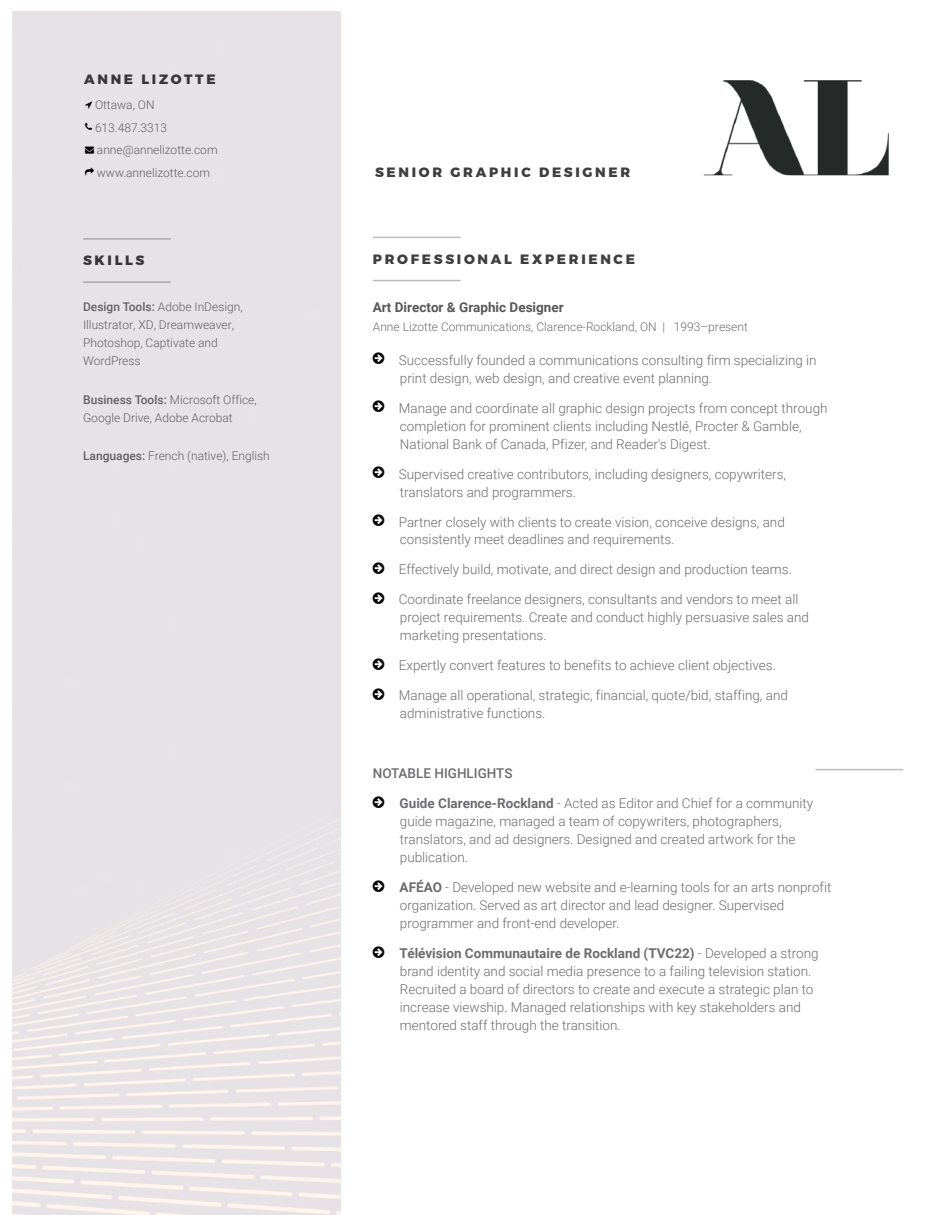
<style>
.page{position:relative;width:945px;height:1215px;background:#fff}
.page>*{position:absolute;margin:0;border:0;box-sizing:border-box;transform-origin:0 0}
.t1{font:300 13.5px/18px "Roboto";color:#6c6d70}
.t2{font:800 13.5px "Montserrat";letter-spacing:.2em;color:#3e3e3f}
.t3{font:700 13.5px "Roboto";color:#57585a}
.t4{font:500 13.5px "Roboto";color:#6c6d70}
.t5{font:300 12px/18px "Roboto";color:#6c6d70}
.s1{color:#040503}
.s2{font-weight:500}
.s3{font-weight:700}
</style>
<div class="page">
<hr style="left:373px;top:237px;width:88px;height:1px;background:#bcbdc0">
<hr style="left:373px;top:280px;width:88px;height:1px;background:#bcbdc0">
<hr style="left:815px;top:769px;width:88px;height:1px;background:#bcbdc0">
<img style="left:703px;top:80px;width:186px;height:96px">
<svg style="left:85px;top:101px;width:7px;height:7px"></svg>
<svg style="left:85px;top:123px;width:7px;height:7px"></svg>
<svg style="left:85px;top:168px;width:9px;height:8px"></svg>
<p class="t2" style="left:84px;top:71px;width:133px">ANNE LIZOTTE</p>
<p class="t5" style="left:95px;top:93px;width:74px;line-height:22.5px">Ottawa, ON<br>613.487.3313</p>
<p class="t5" style="left:85px;top:138px;width:134px;line-height:22.5px;text-align:center"><span class="s1">→</span> anne@annelizotte.com www.annelizotte.com</p>
<p class="t2" style="left:83px;top:252px;width:63px">SKILLS</p>
<p class="t5" style="left:83px;top:297px;width:161px"><span class="s2">Design Tools:</span> Adobe InDesign,<br>Illustrator, XD, Dreamweaver,<br>Photoshop, Captivate and<br>WordPress</p>
<p class="t5" style="left:83px;top:390px;width:175px"><span class="s2">Business Tools:</span> Microsoft Office,<br>Google Drive, Adobe Acrobat</p>
<p class="t5" style="left:83px;top:446px;width:188px"><span class="s2">Languages:</span> French (native), English</p>
<p class="t2" style="left:375px;top:164px;width:257px">SENIOR GRAPHIC DESIGNER</p>
<p class="t2" style="left:373px;top:251px;width:263px">PROFESSIONAL EXPERIENCE</p>
<p class="t3" style="left:373px;top:298px;width:192px">Art Director &amp; Graphic Designer</p>
<p class="t5" style="left:373px;top:317px;width:377px">Anne Lizotte Communications, Clarence-Rockland, ON | 1993–present</p>
<p class="t1" style="left:399px;top:350px;width:419px">Successfully founded a communications consulting firm specializing in print design, web design, and creative event planning.</p>
<p class="t1" style="left:399px;top:398px;width:430px">Manage and coordinate all graphic design projects from concept through completion for prominent clients including Nestlé, Procter &amp; Gamble,<br>National Bank of Canada, Pfizer, and Reader's Digest.</p>
<p class="t1" style="left:399px;top:464px;width:389px">Supervised creative contributors, including designers, copywriters, translators and programmers.</p>
<p class="t1" style="left:399px;top:512px;width:388px">Partner closely with clients to create vision, conceive designs, and consistently meet deadlines and requirements.</p>
<p class="t1" style="left:399px;top:560px;width:395px">Effectively build, motivate, and direct design and production teams.</p>
<p class="t1" style="left:399px;top:590px;width:412px">Coordinate freelance designers, consultants and vendors to meet all project requirements. Create and conduct highly persuasive sales and marketing presentations.</p>
<p class="t1" style="left:399px;top:656px;width:379px">Expertly convert features to benefits to achieve client objectives.</p>
<p class="t1" style="left:399px;top:686px;width:391px">Manage all operational, strategic, financial, quote/bid, staffing, and administrative functions.</p>
<p class="t4" style="left:373px;top:764px;width:141px">NOTABLE HIGHLIGHTS</p>
<p class="t1" style="left:400px;top:794px;width:415px"><span class="s3">Guide Clarence-Rockland</span> - Acted as Editor and Chief for a community guide magazine, managed a team of copywriters, photographers, translators, and ad designers. Designed and created artwork for the publication.</p>
<p class="t1" style="left:400px;top:878px;width:433px"><span class="s3">AFÉAO</span> - Developed new website and e-learning tools for an arts nonprofit organization. Served as art director and lead designer. Supervised programmer and front-end developer.</p>
<p class="t1" style="left:400px;top:944px;width:420px"><span class="s3">Télévision Communautaire de Rockland (TVC22)</span> - Developed a strong brand identity and social media presence to a failing television station.<br>Recruited a board of directors to create and execute a strategic plan to increase viewship. Managed relationships with key stakeholders and mentored staff through the transition.</p>
</div>
